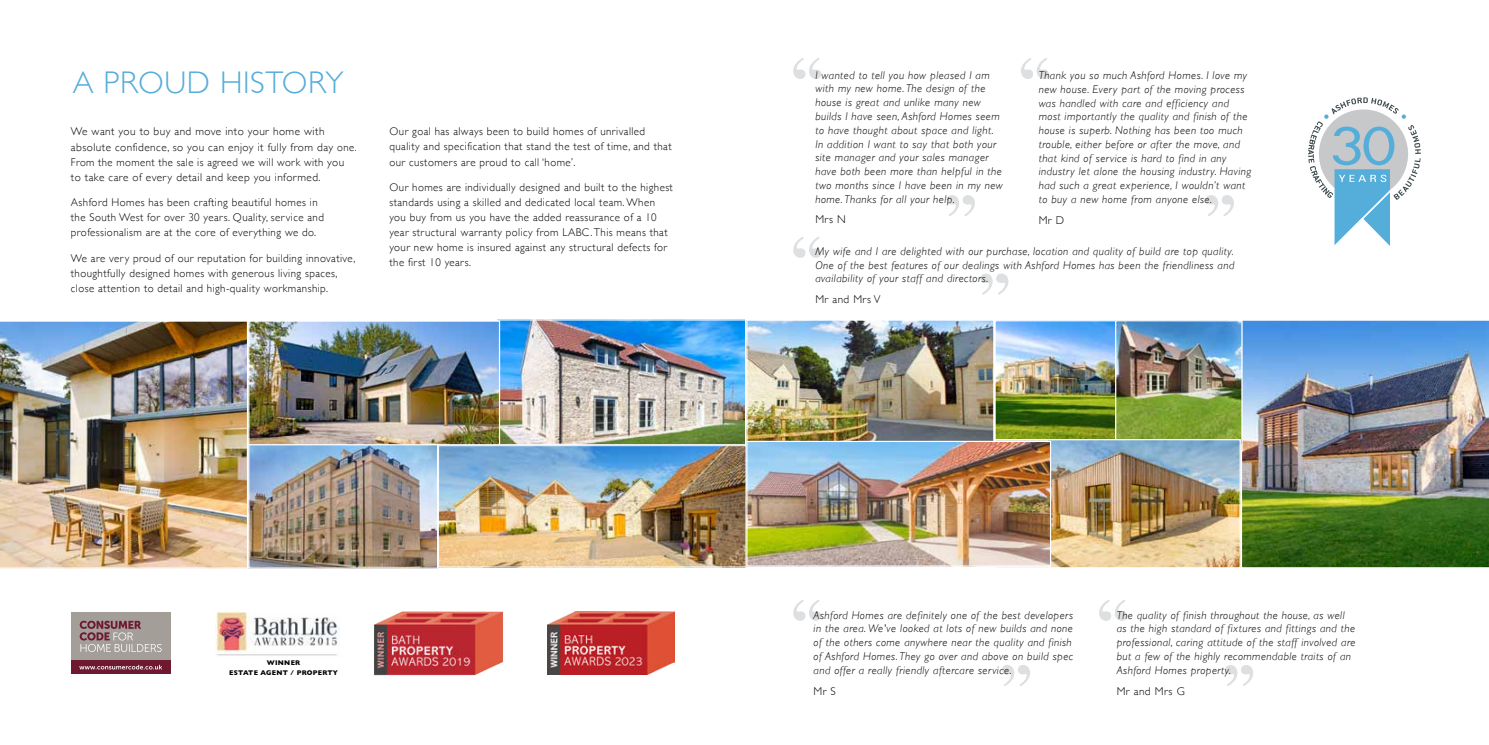
<style>
.page{position:relative;width:1489px;height:745px;background:#fff}
.page>*{position:absolute;margin:0;border:0;box-sizing:border-box;transform-origin:0 0}
.t1{font:300 31.25px "Gill Sans";letter-spacing:.02em;color:#55adda}
.t2{font:italic 300 11.25px/13.8px "Gill Sans";letter-spacing:.04em;color:#000}
.t3{font:300 11.25px/15px "Gill Sans";letter-spacing:.04em;color:#000}
.t4{font:700 6.88px/9.6px "Gill Sans";letter-spacing:.04em;color:#000;text-align:center}
</style>
<div class="page">
<svg style="left:1002px;top:665px;width:28px;height:20px"></svg>
<svg style="left:947px;top:195px;width:27px;height:21px"></svg>
<svg style="left:980px;top:273px;width:28px;height:22px"></svg>
<svg style="left:1206px;top:195px;width:27px;height:21px"></svg>
<svg style="left:793px;top:600px;width:28px;height:20px"></svg>
<svg style="left:793px;top:58px;width:28px;height:21px"></svg>
<svg style="left:793px;top:237px;width:28px;height:20px"></svg>
<svg style="left:1021px;top:58px;width:27px;height:21px"></svg>
<img style="left:0;top:321px;width:247px;height:247px">
<img style="left:1240px;top:320px;width:248px;height:248px">
<img style="left:500px;top:321px;width:243px;height:122px">
<div style="left:497px;top:319px;width:248px;height:126px;border:1px solid #fff"></div>
<img style="left:250px;top:445px;width:186px;height:121px">
<div style="left:248px;top:439px;width:190px;height:129px;border:1px solid #fff"></div>
<img style="left:250px;top:322px;width:248px;height:121px">
<div style="left:248px;top:320px;width:252px;height:125px;border:1px solid #fff"></div>
<img style="left:996px;top:322px;width:118px;height:117px">
<div style="left:994px;top:320px;width:122px;height:123px;border:1px solid #fff"></div>
<img style="left:1116px;top:322px;width:124px;height:117px">
<div style="left:1114px;top:320px;width:128px;height:131px;border:1px solid #fff"></div>
<img style="left:1051px;top:441px;width:187px;height:125px">
<div style="left:994px;top:439px;width:246px;height:129px;border:1px solid #fff"></div>
<img style="left:440px;top:447px;width:304px;height:118px">
<div style="left:438px;top:445px;width:308px;height:122px;border:1px solid #fff"></div>
<img style="left:748px;top:321px;width:244px;height:119px">
<div style="left:746px;top:319px;width:248px;height:126px;border:1px solid #fff"></div>
<img style="left:748px;top:442px;width:301px;height:122px">
<div style="left:746px;top:440px;width:305px;height:126px;border:1px solid #fff"></div>
<svg style="left:1225px;top:665px;width:28px;height:20px"></svg>
<svg style="left:1099px;top:600px;width:27px;height:20px"></svg>
<svg style="left:1308px;top:97px;width:112px;height:149px"></svg>
<img style="left:215px;top:612px;width:124px;height:44px">
<div style="left:71px;top:659px;width:99px;height:14px;background:#6f1931"></div>
<svg style="left:79px;top:664px;width:83px;height:5px"></svg>
<div style="left:71px;top:612px;width:99px;height:47px;background:#a49e99"></div>
<svg style="left:80px;top:620px;width:82px;height:31px"></svg>
<img style="left:374px;top:611px;width:130px;height:65px">
<img style="left:548px;top:611px;width:126px;height:62px">
<h1 class="t1" style="left:73px;top:69px;width:272px">A PROUD HISTORY</h1>
<p class="t3" style="left:71px;top:125px;width:287px">We want you to buy and move into your home with absolute confidence, so you can enjoy it fully from day one.<br>From the moment the sale is agreed we will work with you to take care of every detail and keep you informed.</p>
<p class="t3" style="left:71px;top:196px;width:254px">Ashford Homes has been crafting beautiful homes in the South West for over 30 years. Quality, service and professionalism are at the core of everything we do.</p>
<p class="t3" style="left:71px;top:251px;width:286px">We are very proud of our reputation for building innovative, thoughtfully designed homes with generous living spaces, close attention to detail and high-quality workmanship.</p>
<p class="t3" style="left:389px;top:125px;width:283px">Our goal has always been to build homes of unrivalled quality and specification that stand the test of time, and that our customers are proud to call ‘home’.</p>
<p class="t3" style="left:389px;top:181px;width:285px">Our homes are individually designed and built to the highest standards using a skilled and dedicated local team. When you buy from us you have the added reassurance of a 10 year structural warranty policy from LABC. This means that your new home is insured against any structural defects for the first 10 years.</p>
<p class="t4" style="left:229px;top:657px;width:110px">WINNER<br>ESTATE AGENT / PROPERTY</p>
<p class="t2" style="left:815px;top:69px;width:189px">I wanted to tell you how pleased I am with my new home. The design of the house is great and unlike many new builds I have seen, Ashford Homes seem to have thought about space and light.<br>In addition I want to say that both your site manager and your sales manager have both been more than helpful in the two months since I have been in my new home. Thanks for all your help.</p>
<p class="t3" style="left:815px;top:213px;width:32px">Mrs N</p>
<p class="t2" style="left:1038px;top:69px;width:214px">Thank you so much Ashford Homes. I love my new house. Every part of the moving process was handled with care and efficiency and most importantly the quality and finish of the house is superb. Nothing has been too much trouble, either before or after the move, and that kind of service is hard to find in any industry let alone the housing industry. Having had such a great experience, I wouldn’t want to buy a new home from anyone else.</p>
<p class="t3" style="left:1038px;top:213px;width:27px">Mr D</p>
<p class="t2" style="left:815px;top:245px;width:420px;text-align:justify">My wife and I are delighted with our purchase, location and quality of build are top quality.<br>One of the best features of our dealings with Ashford Homes has been the friendliness and availability of your staff and directors.</p>
<p class="t3" style="left:815px;top:293px;width:66px">Mr and Mrs V</p>
<p class="t2" style="left:813px;top:608px;width:261px">Ashford Homes are definitely one of the best developers in the area. We've looked at lots of new builds and none of the others come anywhere near the quality and finish of Ashford Homes. They go over and above on build spec and offer a really friendly aftercare service.</p>
<p class="t3" style="left:813px;top:683px;width:24px">Mr S</p>
<p class="t2" style="left:1116px;top:608px;width:240px">The quality of finish throughout the house, as well as the high standard of fixtures and fittings and the professional, caring attitude of the staff involved are but a few of the highly recommendable traits of an Ashford Homes property.</p>
<p class="t3" style="left:1116px;top:683px;width:69px">Mr and Mrs G</p>
</div>
